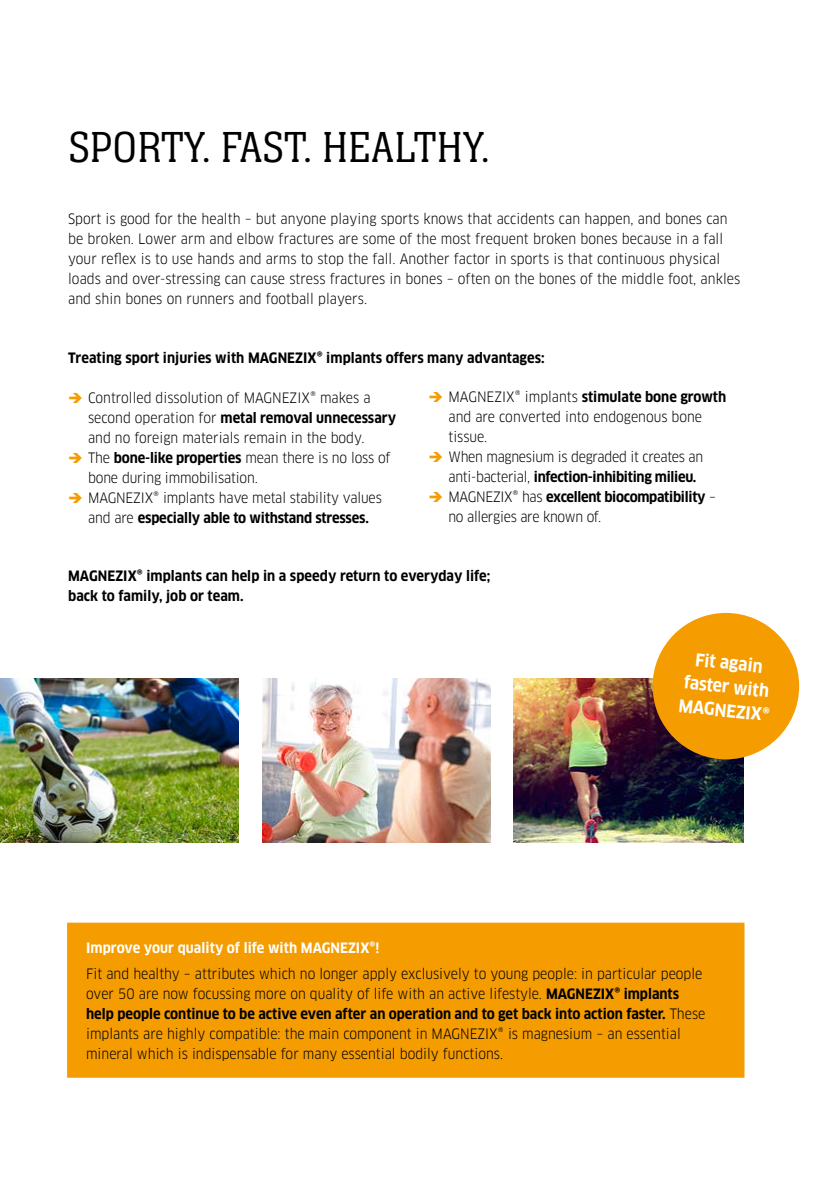
<style>
.page{position:relative;width:840px;height:1191px;background:#fff}
.page>*{position:absolute;margin:0;border:0;box-sizing:border-box;transform-origin:0 0}
.t1{font:300 45px "Neue Aachen Pro";color:#000}
.t2{font:700 17.2px/23.8px "Clan Pro Narr";color:#fff;text-align:center}
.t3{font:14px/20px "Clan Pro Narr";color:#000}
.t4{font:14px/20px "Clan Pro Narr";letter-spacing:-.02em;color:#000}
.t5{font:700 14px/20px "Clan Pro Narr";letter-spacing:.005em;color:#000}
.t6{font:700 14px "Clan Pro Narr";letter-spacing:.005em;color:#fff}
.s1{font-weight:700}
</style>
<div class="page">
<div style="left:68px;top:923px;width:675px;height:153px;background:#f59c00"></div>
<div style="left:67px;top:922px;width:677px;height:155px;border:2px solid #f59c00"></div>
<img style="left:262px;top:678px;width:228px;height:164px">
<img style="left:513px;top:678px;width:230px;height:164px">
<img style="left:0;top:678px;width:238px;height:164px">
<div style="left:652px;top:613px;width:146px;height:146px;background:#f59c00;border-radius:50%"></div>
<h1 class="t1" style="left:68px;top:123px;width:422px">SPORTY. FAST. HEALTHY.</h1>
<p class="t3" style="left:68px;top:208px;width:673px">Sport is good for the health – but anyone playing sports knows that accidents can happen, and bones can be broken. Lower arm and elbow fractures are some of the most frequent broken bones because in a fall your reflex is to use hands and arms to stop the fall. Another factor in sports is that continuous physical loads and over-stressing can cause stress fractures in bones – often on the bones of the middle foot, ankles and shin bones on runners and football players.</p>
<p class="t5" style="left:68px;top:348px;width:478px">Treating sport injuries with MAGNEZIX® implants offers many advantages:</p>
<p class="t3" style="left:88px;top:388px;width:309px">Controlled dissolution of MAGNEZIX® makes a second operation for <span class="s1">metal removal unnecessary </span>and no foreign materials remain in the body.<br>The <span class="s1">bone-like properties</span> mean there is no loss of bone during immobilisation.<br>MAGNEZIX® implants have metal stability values and are <span class="s1">especially able to withstand stresses.</span></p>
<p class="t4" style="left:448px;top:387px;width:279px">MAGNEZIX® implants <span class="s1">stimulate bone growth </span>and are converted into endogenous bone tissue.<br>When magnesium is degraded it creates an anti-bacterial, <span class="s1">infection-inhibiting milieu.<br></span>MAGNEZIX® has <span class="s1">excellent biocompatibility</span> – no allergies are known of.</p>
<p class="t5" style="left:68px;top:565px;width:423px">MAGNEZIX® implants can help in a speedy return to everyday life; back to family, job or team.</p>
<p class="t2" style="left:684px;top:646px;width:93px;rotate:6deg">Fit again faster with<br>MAGNEZIX®</p>
<p class="t6" style="left:86px;top:939px;width:295px">Improve your quality of life with MAGNEZIX®!</p>
<p class="t3" style="left:86px;top:963px;width:620px">Fit and healthy – attributes which no longer apply exclusively to young people: in particular people over 50 are now focussing more on quality of life with an active lifestyle. <span class="s1">MAGNEZIX® implants help people continue to be active even after an operation and to get back into action faster.</span> These implants are highly compatible: the main component in MAGNEZIX® is magnesium – an essential mineral which is indispensable for many essential bodily functions.</p>
</div>
